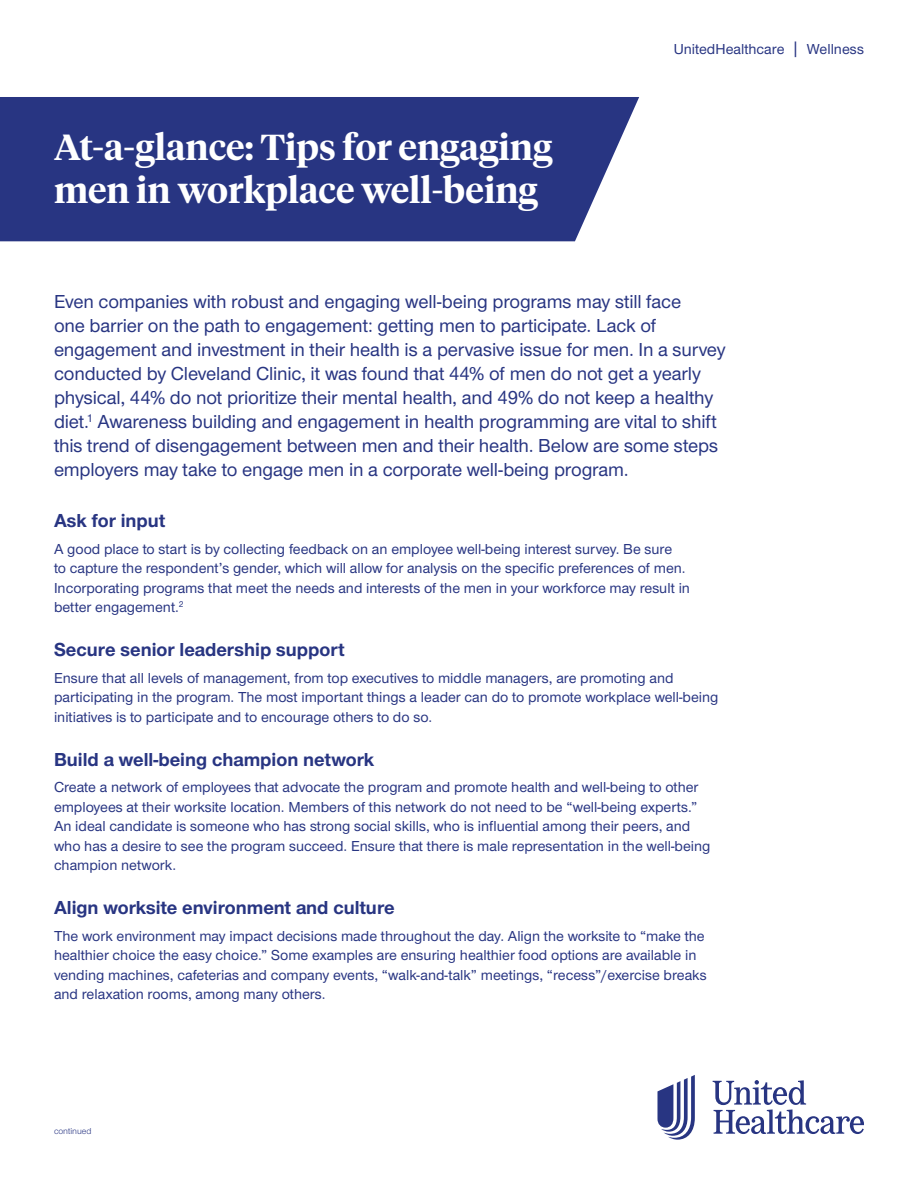
<style>
.page{position:relative;width:918px;height:1188px;background:#fff}
.page>*{position:absolute;margin:0;border:0;box-sizing:border-box;transform-origin:0 0}
.t1{font:600 36px/43.2px "UHC Serif Headline";color:#fff}
.t2{font:500 19.5px/24px "UHC Sans";letter-spacing:-.01em;color:#283582}
.t3{font:700 19.5px "UHC Sans";color:#283582}
.t4{font:500 15px/19.5px "UHC Sans";color:#283582}
.t5{font:9px "UHC Sans";color:#283582}
.s1{font-size:18.75px}
</style>
<div class="page">
<div style="left:0;top:97px;width:639px;height:144px;background:#283582"></div>
<svg style="left:657px;top:1075px;width:38px;height:65px"></svg>
<svg style="left:713px;top:1080px;width:151px;height:54px"></svg>
<h1 class="t1" style="left:54px;top:124px;width:500px">At-a-glance: Tips for engaging men in workplace well-being</h1>
<p class="t4" style="left:674px;top:39px;width:127px">UnitedHealthcare <span class="s1">|</span></p>
<p class="t4" style="left:807px;top:39px;width:59px">Wellness</p>
<p class="t2" style="left:54px;top:289px;width:673px">Even companies with robust and engaging well-being programs may still face<br>one barrier on the path to engagement: getting men to participate. Lack of engagement and investment in their health is a pervasive issue for men. In a survey conducted by Cleveland Clinic, it was found that 44% of men do not get a yearly physical, 44% do not prioritize their mental health, and 49% do not keep a healthy diet.<sup>1</sup> Awareness building and engagement in health programming are vital to shift this trend of disengagement between men and their health. Below are some steps employers may take to engage men in a corporate well-being program.</p>
<h2 class="t3" style="left:54px;top:508px;width:113px">Ask for input</h2>
<p class="t4" style="left:54px;top:538px;width:638px">A good place to start is by collecting feedback on an employee well-being interest survey. Be sure<br>to capture the respondent’s gender, which will allow for analysis on the specific preferences of men.<br>Incorporating programs that meet the needs and interests of the men in your workforce may result in better engagement.<sup>2</sup></p>
<h2 class="t3" style="left:54px;top:637px;width:292px">Secure senior leadership support</h2>
<p class="t4" style="left:54px;top:667px;width:666px">Ensure that all levels of management, from top executives to middle managers, are promoting and participating in the program. The most important things a leader can do to promote workplace well-being initiatives is to participate and to encourage others to do so.</p>
<h2 class="t3" style="left:54px;top:746px;width:322px">Build a well-being champion network</h2>
<p class="t4" style="left:54px;top:777px;width:658px">Create a network of employees that advocate the program and promote health and well-being to other employees at their worksite location. Members of this network do not need to be “well-being experts.” An ideal candidate is someone who has strong social skills, who is influential among their peers, and who has a desire to see the program succeed. Ensure that there is male representation in the well-being champion network.</p>
<h2 class="t3" style="left:54px;top:895px;width:342px">Align worksite environment and culture</h2>
<p class="t4" style="left:54px;top:925px;width:654px">The work environment may impact decisions made throughout the day. Align the worksite to “make the healthier choice the easy choice.” Some examples are ensuring healthier food options are available in vending machines, cafeterias and company events, “walk-and-talk” meetings, “recess”/exercise breaks and relaxation rooms, among many others.</p>
<p class="t5" style="left:54px;top:1125px;width:39px">continued</p>
</div>
